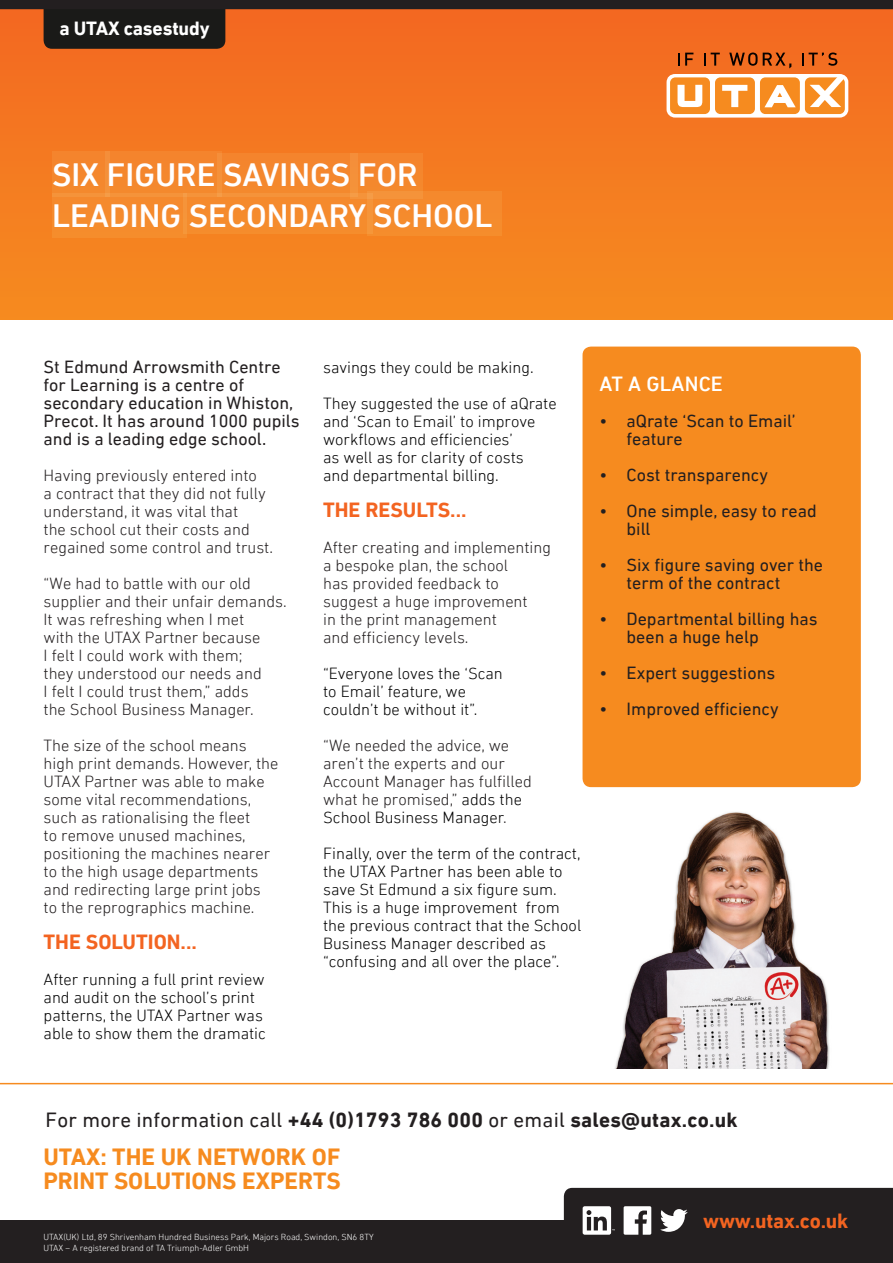
<style>
.page{position:relative;width:893px;height:1263px;background:#fff}
.page>*{position:absolute;margin:0;border:0;box-sizing:border-box;transform-origin:0 0}
.Main_Header{font:500 33px/40.5px "DIN Next LT Pro";color:#fff}
.t1{font:700 24px/24px "DIN Next LT Pro";color:#f68b1f}
.t2{font:700 21px "DIN Next LT Pro";letter-spacing:.01em;color:#231f20}
.t3{font:700 21px "DIN Next LT Pro";color:#f36421}
.At_a_glance_header{font:500 21px "DIN Next LT Pro";letter-spacing:.01em;color:#fff}
.t4{font:700 19.5px "DIN Next LT Pro";letter-spacing:-.01em;color:#fff}
.t5{font:18px/18px "DIN Next LT Pro";color:#231f20}
.t6{font:300 16.5px/18px "DIN Next LT Pro";color:#231f20}
.t7{font:300 16.5px/18px "DIN Next LT Pro";color:#000}
.t8{font:300 9px/10.8px "DIN Next LT Pro";color:#fff}
.s1{color:#000}
.s2{font-weight:400}
</style>
<div class="page">
<div style="left:0;top:0;width:893px;height:319px;background:linear-gradient(to right,#f47c20,#f57f21)"></div>
<div style="left:666px;top:74px;width:182px;height:44px;background:#fff;border-radius:8px"></div>
<div style="left:670px;top:77px;width:40px;height:37px;background:#f68b1f;border-radius:5px"></div>
<div style="left:715px;top:77px;width:40px;height:37px;background:#f68b1f;border-radius:5px"></div>
<div style="left:760px;top:77px;width:40px;height:37px;background:#f68b1f;border-radius:5px"></div>
<div style="left:805px;top:77px;width:40px;height:37px;background:#f68b1f;border-radius:5px"></div>
<svg style="left:677px;top:85px;width:25px;height:22px"></svg>
<svg style="left:722px;top:85px;width:25px;height:22px"></svg>
<svg style="left:810px;top:77px;width:34px;height:30px"></svg>
<svg style="left:764px;top:85px;width:32px;height:22px"></svg>
<svg style="left:0;top:0;width:893px;height:68px;background:#bb561f"></svg>
<div style="left:0;top:1220px;width:893px;height:43px;background:#231f20"></div>
<svg style="left:564px;top:1188px;width:329px;height:47px"></svg>
<hr style="left:0;top:1083px;width:893px;height:1px;background:#f68b1f">
<div style="left:582px;top:347px;width:279px;height:440px;background:#f68b1f;border-radius:9px"></div>
<div style="left:52px;top:193px;width:135px;height:44px;background:#f58b2d"></div>
<div style="left:52px;top:152px;width:58px;height:45px;background:linear-gradient(to bottom,#f4822c,#f48c2f)"></div>
<div style="left:105px;top:152px;width:117px;height:45px;background:linear-gradient(to right,#f48930,#f4862c)"></div>
<div style="left:217px;top:153px;width:140px;height:44px;background:#f4872d"></div>
<div style="left:183px;top:194px;width:189px;height:40px;background:linear-gradient(to right,#f58c2e,#f58b2d)"></div>
<div style="left:350px;top:153px;width:73px;height:45px;background:linear-gradient(to right,#f48b32,#f4852b)"></div>
<div style="left:367px;top:192px;width:135px;height:44px;background:linear-gradient(to right,#f58e30,#f58a2b)"></div>
<img style="left:615px;top:812px;width:215px;height:257px">
<p class="t4" style="left:59px;top:17px;width:152px">a UTAX casestudy</p>
<p class="Main_Header" style="left:52px;top:155px;width:442px">SIX FIGURE SAVINGS FOR<br>LEADING SECONDARY SCHOOL</p>
<p class="t5" style="left:44px;top:358px;width:258px">St Edmund Arrowsmith Centre for Learning is a centre of secondary education in Whiston,<br>Precot. It has around 1000 pupils and is a leading edge school.</p>
<p class="t6" style="left:44px;top:466px;width:231px">Having previously entered into<br>a contract that they did not fully understand, it was vital that<br>the school cut their costs and regained some control and trust.</p>
<p class="t6" style="left:44px;top:574px;width:245px">“We had to battle with our old supplier and their unfair demands.<br>It was refreshing when I met<br>with the UTAX Partner because<br>I felt I could work with them;<br>they understood our needs and<br>I felt I could trust them,” adds<br>the School Business Manager.</p>
<p class="t6" style="left:44px;top:736px;width:236px">The size of the school means high print demands. However, the<br>UTAX Partner was able to make some vital recommendations, such as rationalising the fleet<br>to remove unused machines, positioning the machines nearer to the high usage departments and redirecting large print jobs to the reprographics machine.</p>
<p class="t3" style="left:44px;top:930px;width:155px">THE SOLUTION...</p>
<p class="t7" style="left:44px;top:970px;width:224px">After running a full print review and audit on the school’s print patterns, the UTAX Partner was able to show them the dramatic</p>
<p class="t7" style="left:323px;top:358px;width:212px">savings they could be making.</p>
<p class="t7" style="left:323px;top:394px;width:235px">They suggested the use of aQrate and ‘Scan to Email’ to improve workflows and efficiencies’<br>as well as for clarity of costs<br>and departmental billing.</p>
<p class="t3" style="left:323px;top:498px;width:145px">THE RESULTS...</p>
<p class="t6" style="left:323px;top:538px;width:229px">After creating and implementing a bespoke plan, the school<br>has provided feedback to suggest a huge improvement<br>in the print management<br>and efficiency levels.</p>
<p class="t7" style="left:323px;top:664px;width:181px">“Everyone loves the ‘Scan to Email’ feature, we couldn’t be without it”.</p>
<p class="t6" style="left:323px;top:736px;width:210px">“We needed the advice, we aren’t the experts and our<br>Account Manager has fulfilled what he promised,” <span class="s1">adds the<br>School Business Manager</span>.</p>
<p class="t7" style="left:323px;top:844px;width:260px">Finally, over the term of the contract, the UTAX Partner has been able to save St Edmund a six figure sum.<br>This is a huge improvement from the previous contract that the School Business Manager described as “confusing and all over the place”.</p>
<p class="At_a_glance_header" style="left:600px;top:372px;width:125px">AT A GLANCE</p>
<p class="t5" style="left:627px;top:412px;width:171px;text-indent:-27px">• aQrate ‘Scan to Email’ feature</p>
<p class="t5" style="left:600px;top:466px;width:170px">• Cost transparency</p>
<p class="t5" style="left:627px;top:502px;width:192px;text-indent:-27px">• One simple, easy to read bill</p>
<p class="t5" style="left:627px;top:556px;width:198px;text-indent:-27px">• Six figure saving over the term of the contract</p>
<p class="t5" style="left:627px;top:610px;width:193px;text-indent:-27px">• Departmental billing has been a huge help</p>
<p class="t5" style="left:600px;top:664px;width:177px">• Expert suggestions</p>
<p class="t5" style="left:600px;top:700px;width:181px">• Improved efficiency</p>
<p class="t2" style="left:46px;top:1107px;width:693px"><span class="s2">For more information call</span> +44 (0)1793 786 000 <span class="s2">or email</span> sales@utax.co.uk</p>
<h2 class="t1" style="left:43px;top:1145px;width:299px">UTAX: THE UK NETWORK OF<br>PRINT SOLUTIONS EXPERTS</h2>
<p class="t8" style="left:43px;top:1231px;width:332px">UTAX(UK) Ltd, 89 Shrivenham Hundred Business Park, Majors Road, Swindon, SN6 8TY<br>UTAX – A registered brand of TA Triumph-Adler GmbH</p>
<p class="t3" style="left:703px;top:1209px;width:147px">www.utax.co.uk</p>
</div>
